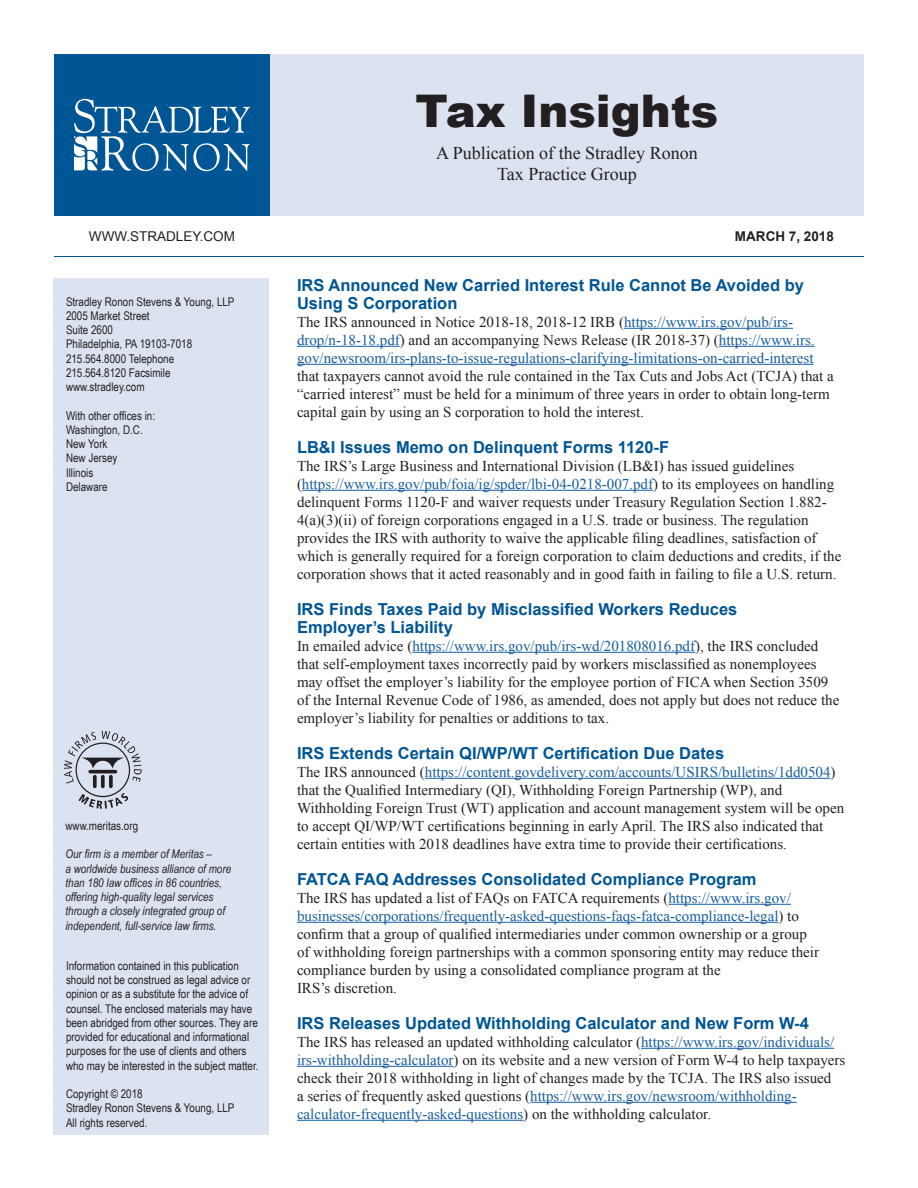
<style>
.page{position:relative;width:918px;height:1188px;background:#fff}
.page>*{position:absolute;margin:0;border:0;box-sizing:border-box;transform-origin:0 0}
.t1{font:900 45px "Arial";color:#231f20}
.t2{font:18px "Times New Roman";color:#231f20}
.t3{font:700 16.5px "Arial";color:#005594}
.t4{font:15px/18px "Times New Roman";color:#231f20}
.t5{font:13.5px "Arial";color:#231f20}
.t6{font:700 13.5px "Arial";color:#231f20}
.t7{font:12px/14.2px "Arial Narrow";color:#231f20}
.t8{font:italic 12px/14.2px "Arial Narrow";color:#231f20}
.s1{color:#175d9e}
</style>
<div class="page">
<div style="left:54px;top:54px;width:216px;height:162px;background:#005594"></div>
<svg style="left:74px;top:99px;width:176px;height:72px"></svg>
<div style="left:53px;top:279px;width:216px;height:856px;background:#dce3f0"></div>
<div style="left:270px;top:54px;width:594px;height:162px;background:#dce3f0"></div>
<hr style="left:54px;top:256px;width:810px;height:1px;background:#005594">
<hr style="left:624px;top:328px;width:169px;height:1px;background:#175d9e">
<hr style="left:297px;top:346px;width:103px;height:1px;background:#175d9e">
<hr style="left:719px;top:346px;width:96px;height:1px;background:#175d9e">
<hr style="left:297px;top:364px;width:517px;height:1px;background:#175d9e">
<hr style="left:302px;top:490px;width:351px;height:1px;background:#175d9e">
<hr style="left:412px;top:652px;width:283px;height:1px;background:#175d9e">
<hr style="left:425px;top:778px;width:406px;height:1px;background:#175d9e">
<hr style="left:668px;top:904px;width:123px;height:1px;background:#175d9e">
<hr style="left:297px;top:922px;width:481px;height:1px;background:#175d9e">
<hr style="left:641px;top:1048px;width:193px;height:1px;background:#175d9e">
<hr style="left:297px;top:1066px;width:157px;height:1px;background:#175d9e">
<hr style="left:530px;top:1102px;width:267px;height:1px;background:#175d9e">
<hr style="left:297px;top:1120px;width:226px;height:1px;background:#175d9e">
<svg style="left:64px;top:731px;width:78px;height:78px"></svg>
<p class="t1" style="left:416px;top:78px;width:304px">Tax Insights</p>
<p class="t2" style="left:436px;top:140px;width:263px">A Publication of the Stradley Ronon</p>
<p class="t2" style="left:497px;top:161px;width:141px">Tax Practice Group</p>
<p class="t5" style="left:89px;top:227px;width:148px">WWW.STRADLEY.COM</p>
<p class="t6" style="left:735px;top:227px;width:101px">MARCH 7, 2018</p>
<p class="t7" style="left:66px;top:294px;width:170px">Stradley Ronon Stevens &amp; Young, LLP</p>
<p class="t7" style="left:66px;top:308px;width:85px">2005 Market Street</p>
<p class="t7" style="left:66px;top:322px;width:49px">Suite 2600</p>
<p class="t7" style="left:66px;top:337px;width:128px">Philadelphia, PA 19103-7018</p>
<p class="t7" style="left:66px;top:351px;width:110px">215.564.8000 Telephone</p>
<p class="t7" style="left:66px;top:365px;width:106px">215.564.8120 Facsimile</p>
<p class="t7" style="left:66px;top:379px;width:80px">www.stradley.com</p>
<p class="t7" style="left:66px;top:408px;width:91px">With other offices in:</p>
<p class="t7" style="left:66px;top:422px;width:78px">Washington, D.C.</p>
<p class="t7" style="left:66px;top:436px;width:43px">New York</p>
<p class="t7" style="left:66px;top:451px;width:53px">New Jersey</p>
<p class="t7" style="left:66px;top:465px;width:29px">Illinois</p>
<p class="t7" style="left:66px;top:479px;width:43px">Delaware</p>
<p class="t7" style="left:65px;top:818px;width:74px">www.meritas.org</p>
<p class="t8" style="left:65px;top:847px;width:148px">Our firm is a member of Meritas –</p>
<p class="t8" style="left:65px;top:861px;width:167px">a worldwide business alliance of more</p>
<p class="t8" style="left:65px;top:875px;width:161px">than 180 law offices in 86 countries, offering high-quality legal services through a closely integrated group of independent, full-service law firms.</p>
<p class="t7" style="left:66px;top:958px;width:194px">Information contained in this publication should not be construed as legal advice or opinion or as a substitute for the advice of counsel. The enclosed materials may have been abridged from other sources. They are provided for educational and informational purposes for the use of clients and others who may be interested in the subject matter.</p>
<p class="t7" style="left:66px;top:1086px;width:78px">Copyright © 2018</p>
<p class="t7" style="left:66px;top:1101px;width:170px">Stradley Ronon Stevens &amp; Young, LLP</p>
<p class="t7" style="left:66px;top:1115px;width:83px">All rights reserved.</p>
<p class="t3" style="left:297px;top:274px;width:508px">IRS Announced New Carried Interest Rule Cannot Be Avoided by</p>
<p class="t3" style="left:297px;top:292px;width:162px">Using S Corporation</p>
<p class="t4" style="left:297px;top:312px;width:538px">The IRS announced in Notice 2018-18, 2018-12 IRB (<span class="s1">https://www.irs.gov/pub/irs&shy;drop/n-18-18.pdf</span>) and an accompanying News Release (IR 2018-37) (<span class="s1">https://www.irs. gov/newsroom/irs-plans-to-issue-regulations-clarifying-limitations-on-carried-interest </span>that taxpayers cannot avoid the rule contained in the Tax Cuts and Jobs Act (TCJA) that a “carried interest” must be held for a minimum of three years in order to obtain long-term capital gain by using an S corporation to hold the interest.</p>
<p class="t3" style="left:297px;top:436px;width:374px">LB&amp;I Issues Memo on Delinquent Forms 1120-F</p>
<p class="t4" style="left:297px;top:456px;width:546px">The IRS’s Large Business and International Division (LB&amp;I) has issued guidelines (<span class="s1">https://www.irs.gov/pub/foia/ig/spder/lbi-04-0218-007.pdf</span>) to its employees on handling delinquent Forms 1120-F and waiver requests under Treasury Regulation Section 1.882- 4(a)(3)(ii) of foreign corporations engaged in a U.S. trade or business. The regulation provides the IRS with authority to waive the applicable filing deadlines, satisfaction of which is generally required for a foreign corporation to claim deductions and credits, if the corporation shows that it acted reasonably and in good faith in failing to file a U.S. return.</p>
<p class="t3" style="left:297px;top:598px;width:442px">IRS Finds Taxes Paid by Misclassified Workers Reduces</p>
<p class="t3" style="left:297px;top:616px;width:157px">Employer’s Liability</p>
<p class="t4" style="left:297px;top:636px;width:544px">In emailed advice (<span class="s1">https://www.irs.gov/pub/irs-wd/201808016.pdf</span>), the IRS concluded that self-employment taxes incorrectly paid by workers misclassified as nonemployees may offset the employer’s liability for the employee portion of FICA when Section 3509 of the Internal Revenue Code of 1986, as amended, does not apply but does not reduce the employer’s liability for penalties or additions to tax.</p>
<p class="t3" style="left:297px;top:742px;width:429px">IRS Extends Certain QI/WP/WT Certification Due Dates</p>
<p class="t4" style="left:297px;top:762px;width:549px">The IRS announced (<span class="s1">https://content.govdelivery.com/accounts/USIRS/bulletins/1dd0504</span>) that the Qualified Intermediary (QI), Withholding Foreign Partnership (WP), and Withholding Foreign Trust (WT) application and account management system will be open to accept QI/WP/WT certifications beginning in early April. The IRS also indicated that certain entities with 2018 deadlines have extra time to provide their certifications.</p>
<p class="t3" style="left:297px;top:868px;width:461px">FATCA FAQ Addresses Consolidated Compliance Program</p>
<p class="t4" style="left:297px;top:888px;width:524px">The IRS has updated a list of FAQs on FATCA requirements (<span class="s1">https://www.irs.gov/ businesses/corporations/frequently-asked-questions-faqs-fatca-compliance-legal</span>) to confirm that a group of qualified intermediaries under common ownership or a group of withholding foreign partnerships with a common sponsoring entity may reduce their compliance burden by using a consolidated compliance program at the</p>
<p class="t4" style="left:297px;top:978px;width:102px">IRS’s discretion.</p>
<p class="t3" style="left:297px;top:1012px;width:513px">IRS Releases Updated Withholding Calculator and New Form W-4</p>
<p class="t4" style="left:297px;top:1032px;width:550px">The IRS has released an updated withholding calculator (<span class="s1">https://www.irs.gov/individuals/ irs-withholding-calculator</span>) on its website and a new version of Form W-4 to help taxpayers check their 2018 withholding in light of changes made by the TCJA. The IRS also issued<br>a series of frequently asked questions (<span class="s1">https://www.irs.gov/newsroom/withholding&shy;calculator-frequently-asked-questions</span>) on the withholding calculator.</p>
</div>
